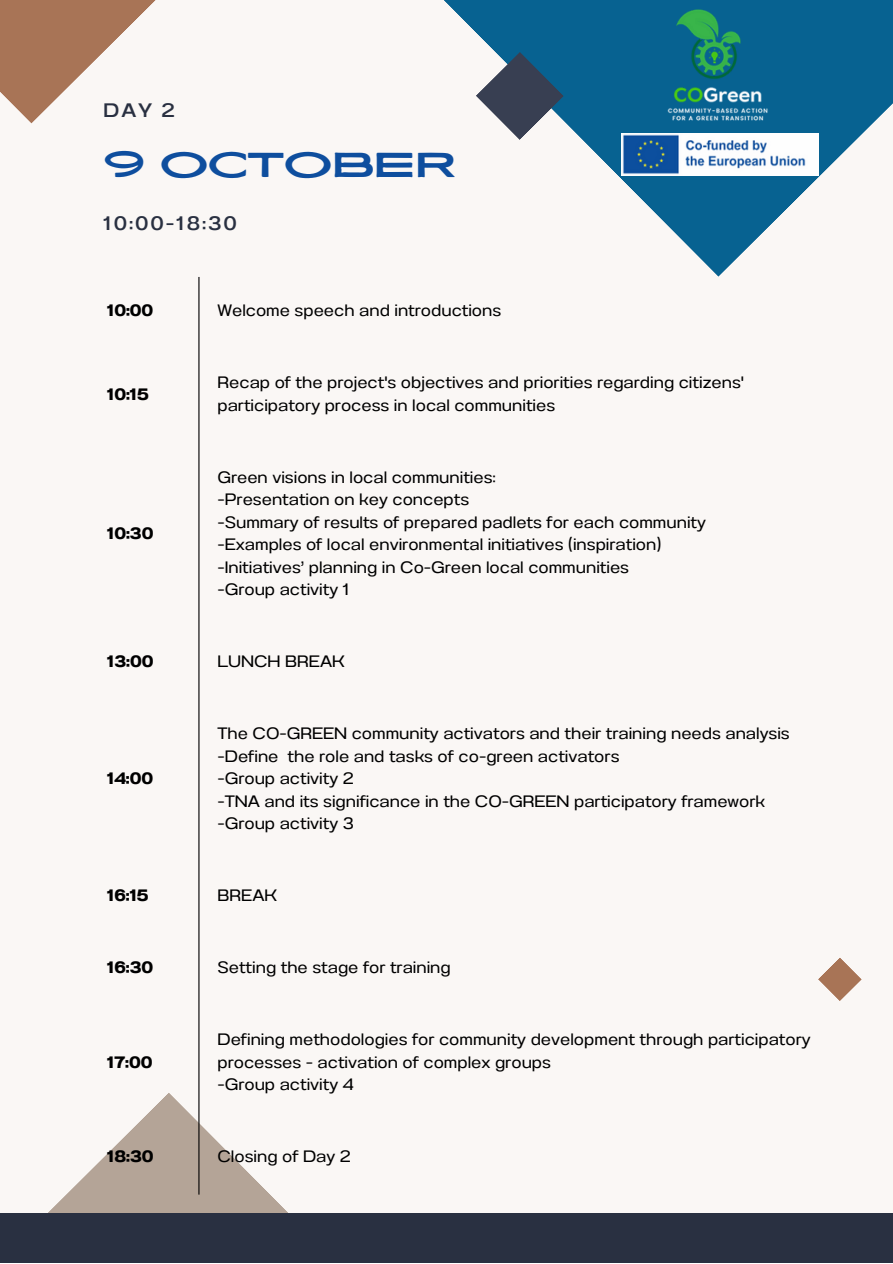
<style>
.page{position:relative;width:893px;height:1264px;background:#fff}
.page>*{position:absolute;margin:0;border:0;box-sizing:border-box;transform-origin:0 0}
.t1{font:34.5px "Ayr Lucidity Expand";letter-spacing:-.03em;color:#0e4e9e}
.t2{font:19.5px "Anantason Medium Wd 125";letter-spacing:.1em;color:#293041}
.t3{font:16.5px/22.5px "Anantason Wd 125";color:#000}
.t4{font:16.5px "Anantason Bold Wd 125";color:#000}
</style>
<div class="page">
<div style="left:0;top:0;width:892px;height:1262px;background:#faf7f5"></div>
<svg style="left:818px;top:958px;width:43px;height:43px"></svg>
<svg style="left:0;top:0;width:156px;height:124px"></svg>
<svg style="left:49px;top:1092px;width:238px;height:120px"></svg>
<svg style="left:444px;top:0;width:448px;height:277px"></svg>
<svg style="left:475px;top:52px;width:89px;height:88px"></svg>
<hr style="left:198px;top:277px;width:1px;height:917px;background:#000">
<div style="left:0;top:1212px;width:892px;height:50px;background:#293041"></div>
<img style="left:654px;top:10px;width:130px;height:118px">
<img style="left:621px;top:133px;width:197px;height:42px">
<p class="t2" style="left:103px;top:99px;width:73px">DAY 2</p>
<p class="t1" style="left:103px;top:143px;width:354px">9 OCTOBER</p>
<p class="t2" style="left:103px;top:212px;width:135px">10:00-18:30</p>
<p class="t4" style="left:107px;top:301px;width:48px">10:00</p>
<p class="t3" style="left:217px;top:299px;width:285px">Welcome speech and introductions</p>
<p class="t4" style="left:107px;top:384px;width:43px">10:15</p>
<p class="t3" style="left:217px;top:371px;width:528px">Recap of the project's objectives and priorities regarding citizens' participatory process in local communities</p>
<p class="t4" style="left:107px;top:523px;width:48px">10:30</p>
<p class="t3" style="left:217px;top:466px;width:280px">Green visions in local communities:</p>
<p class="t3" style="left:217px;top:488px;width:253px">-Presentation on key concepts</p>
<p class="t3" style="left:217px;top:511px;width:490px">-Summary of results of prepared padlets for each community</p>
<p class="t3" style="left:217px;top:533px;width:445px">-Examples of local environmental initiatives (inspiration)</p>
<p class="t3" style="left:217px;top:555px;width:413px">-Initiatives’ planning in Co-Green local communities</p>
<p class="t3" style="left:217px;top:578px;width:134px">-Group activity 1</p>
<p class="t4" style="left:107px;top:652px;width:48px">13:00</p>
<p class="t3" style="left:217px;top:650px;width:129px">LUNCH BREAK</p>
<p class="t4" style="left:107px;top:768px;width:47px">14:00</p>
<p class="t3" style="left:217px;top:722px;width:573px">The CO-GREEN community activators and their training needs analysis</p>
<p class="t3" style="left:217px;top:744px;width:403px">-Define the role and tasks of co-green activators</p>
<p class="t3" style="left:217px;top:767px;width:138px">-Group activity 2</p>
<p class="t3" style="left:217px;top:789px;width:549px">-TNA and its significance in the CO-GREEN participatory framework</p>
<p class="t3" style="left:217px;top:812px;width:138px">-Group activity 3</p>
<p class="t4" style="left:107px;top:885px;width:43px">16:15</p>
<p class="t3" style="left:217px;top:884px;width:61px">BREAK</p>
<p class="t4" style="left:107px;top:957px;width:47px">16:30</p>
<p class="t3" style="left:217px;top:956px;width:235px">Setting the stage for training</p>
<p class="t4" style="left:107px;top:1052px;width:47px">17:00</p>
<p class="t3" style="left:217px;top:1028px;width:594px">Defining methodologies for community development through participatory processes - activation of complex groups</p>
<p class="t3" style="left:217px;top:1073px;width:137px">-Group activity 4</p>
<p class="t4" style="left:107px;top:1146px;width:48px">18:30</p>
<p class="t3" style="left:217px;top:1144px;width:135px">Closing of Day 2</p>
</div>
